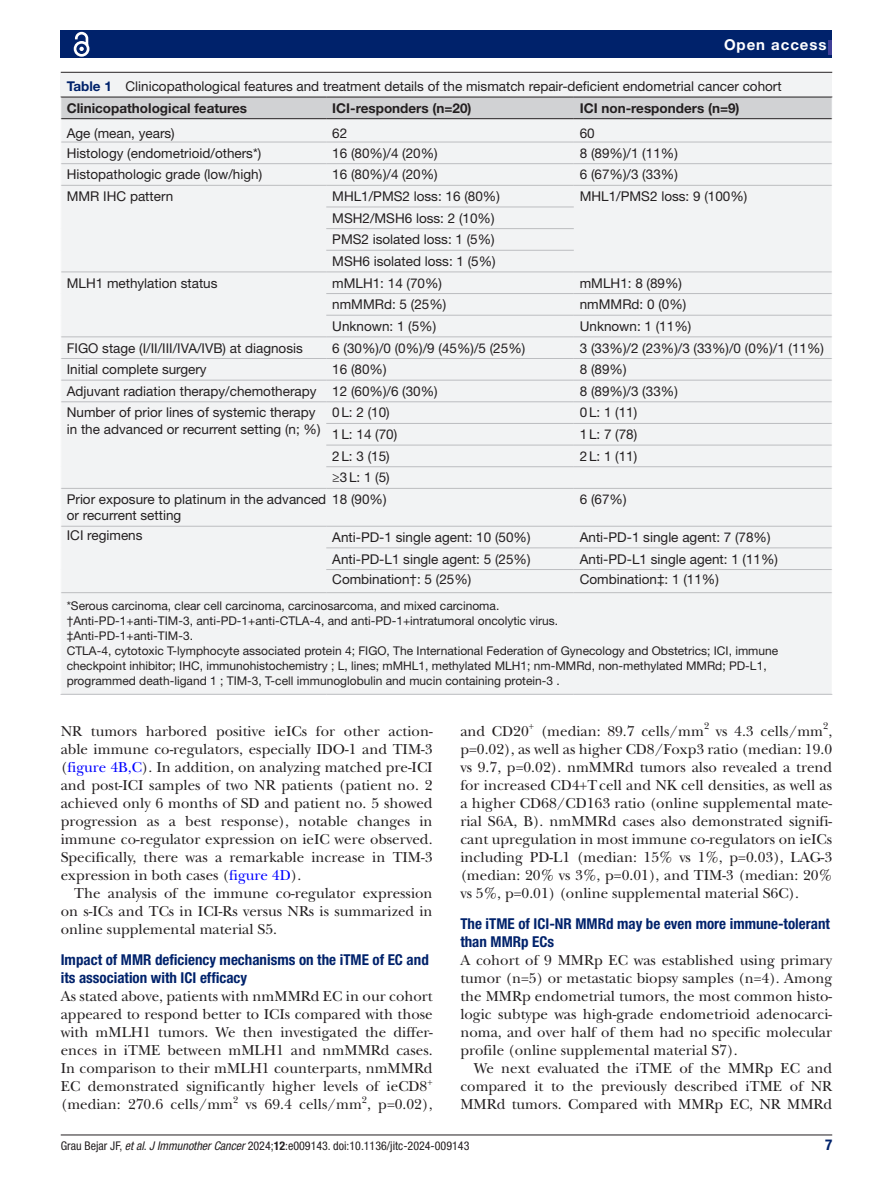
<style>
.page{position:relative;width:893px;height:1191px;background:#fff}
.page>*{position:absolute;margin:0;border:0;box-sizing:border-box;transform-origin:0 0}
.t1{font:15px/18px "New Baskerville";color:#231f20;text-align:justify}
.t2{font:700 condensed 15px/18px "Helvetica Neue LT Std";color:#00226b}
.t3{font:700 15px "Helvetica Neue LT Std";letter-spacing:.065em;color:#fff}
.t4{font:13.5px/21.6px "Helvetica Neue LT Std";color:#231f20}
.t5{font:700 13.5px "Helvetica Neue LT Std";color:#231f20}
.t6{font:12px/15px "Helvetica Neue LT Std";color:#231f20}
.t7{font:condensed 12px "Helvetica Neue LT Std";color:#231f20}
.t8{font:9.9px "New Baskerville";color:#231f20}
.s1{font-weight:700;color:#00226b}
.s2{font-weight:700}
.s3{color:#00f}
.s4{font-style:italic}
</style>
<div class="page">
<hr style="left:61px;top:1134px;width:771px;height:1px;background:#231f20">
<div style="left:61px;top:31px;width:771px;height:27px;background:#00226b"></div>
<hr style="left:828px;top:40px;width:4px;height:15px;background:#414099">
<svg style="left:73px;top:31px;width:17px;height:26px"></svg>
<div style="left:61px;top:73px;width:771px;height:621px;background:#f2f3f4"></div>
<hr style="left:61px;top:72px;width:771px;height:1px;background:#231f20">
<hr style="left:61px;top:488px;width:265px;height:1px;background:#bcbdc0">
<hr style="left:326px;top:488px;width:248px;height:1px;background:#bcbdc0">
<hr style="left:574px;top:488px;width:258px;height:1px;background:#bcbdc0">
<hr style="left:61px;top:526px;width:265px;height:1px;background:#bcbdc0">
<hr style="left:326px;top:526px;width:248px;height:1px;background:#bcbdc0">
<hr style="left:574px;top:526px;width:258px;height:1px;background:#bcbdc0">
<hr style="left:326px;top:547px;width:248px;height:1px;background:#bcbdc0">
<hr style="left:574px;top:547px;width:258px;height:1px;background:#bcbdc0">
<hr style="left:326px;top:569px;width:248px;height:1px;background:#bcbdc0">
<hr style="left:326px;top:592px;width:248px;height:1px;background:#bcbdc0">
<hr style="left:574px;top:569px;width:258px;height:1px;background:#bcbdc0">
<hr style="left:574px;top:592px;width:258px;height:1px;background:#bcbdc0">
<hr style="left:61px;top:592px;width:265px;height:1px;background:#bcbdc0">
<hr style="left:61px;top:694px;width:265px;height:1px;background:#bcbdc0">
<hr style="left:326px;top:694px;width:248px;height:1px;background:#bcbdc0">
<hr style="left:574px;top:694px;width:258px;height:1px;background:#bcbdc0">
<svg style="left:60px;top:97px;width:773px;height:371px"></svg>
<p class="t3" style="left:724px;top:35px;width:104px">Open access</p>
<p class="t4" style="left:67px;top:75px;width:716px;line-height:22px"><span class="s1">Table 1</span> Clinicopathological features and treatment details of the mismatch repair-deficient endometrial cancer cohort<br><span class="s2">Clinicopathological features</span></p>
<p class="t5" style="left:332px;top:99px;width:141px">ICI-responders (n=20)</p>
<p class="t5" style="left:580px;top:99px;width:161px">ICI non-responders (n=9)</p>
<p class="t4" style="left:67px;top:122px;width:110px">Age (mean, years)</p>
<p class="t4" style="left:332px;top:122px;width:17px">62</p>
<p class="t4" style="left:580px;top:122px;width:17px">60</p>
<p class="t4" style="left:67px;top:142px;width:196px">Histology (endometrioid/others*)</p>
<p class="t4" style="left:332px;top:142px;width:107px">16 (80%)/4 (20%)</p>
<p class="t4" style="left:580px;top:142px;width:100px">8 (89%)/1 (11%)</p>
<p class="t4" style="left:67px;top:163px;width:197px">Histopathologic grade (low/high)</p>
<p class="t4" style="left:332px;top:163px;width:107px">16 (80%)/4 (20%)</p>
<p class="t4" style="left:580px;top:163px;width:100px">6 (67%)/3 (33%)</p>
<p class="t4" style="left:67px;top:185px;width:108px">MMR IHC pattern</p>
<p class="t4" style="left:332px;top:185px;width:169px">MHL1/PMS2 loss: 16 (80%)</p>
<p class="t4" style="left:580px;top:185px;width:169px">MHL1/PMS2 loss: 9 (100%)</p>
<p class="t4" style="left:332px;top:207px;width:165px;text-align:justify">MSH2/MSH6 loss: 2 (10%)<br>PMS2 isolated loss: 1 (5%)<br>MSH6 isolated loss: 1 (5%)</p>
<p class="t4" style="left:67px;top:272px;width:152px">MLH1 methylation status</p>
<p class="t4" style="left:332px;top:272px;width:111px">mMLH1: 14 (70%)</p>
<p class="t4" style="left:580px;top:272px;width:104px">mMLH1: 8 (89%)</p>
<p class="t4" style="left:332px;top:293px;width:116px">nmMMRd: 5 (25%)</p>
<p class="t4" style="left:580px;top:293px;width:108px">nmMMRd: 0 (0%)</p>
<p class="t4" style="left:332px;top:315px;width:106px">Unknown: 1 (5%)</p>
<p class="t4" style="left:580px;top:315px;width:113px">Unknown: 1 (11%)</p>
<p class="t4" style="left:67px;top:337px;width:238px">FIGO stage (I/II/III/IVA/IVB) at diagnosis</p>
<p class="t4" style="left:332px;top:337px;width:195px">6 (30%)/0 (0%)/9 (45%)/5 (25%)</p>
<p class="t4" style="left:580px;top:337px;width:246px">3 (33%)/2 (23%)/3 (33%)/0 (0%)/1 (11%)</p>
<p class="t4" style="left:67px;top:358px;width:141px">Initial complete surgery</p>
<p class="t4" style="left:332px;top:358px;width:56px">16 (80%)</p>
<p class="t4" style="left:580px;top:358px;width:48px">8 (89%)</p>
<p class="t4" style="left:67px;top:380px;width:373px">Adjuvant radiation therapy/chemotherapy 12 (60%)/6 (30%)</p>
<p class="t4" style="left:580px;top:380px;width:100px">8 (89%)/3 (33%)</p>
<p class="t4" style="left:67px;top:404px;width:255px;line-height:16.2px">Number of prior lines of systemic therapy in the advanced or recurrent setting (n; %)</p>
<p class="t4" style="left:332px;top:402px;width:59px">0L: 2 (10)</p>
<p class="t4" style="left:580px;top:402px;width:59px">0L: 1 (11)</p>
<p class="t4" style="left:332px;top:423px;width:66px">1L: 14 (70)</p>
<p class="t4" style="left:580px;top:423px;width:59px">1L: 7 (78)</p>
<p class="t4" style="left:332px;top:445px;width:59px">2L: 3 (15)</p>
<p class="t4" style="left:580px;top:445px;width:59px">2L: 1 (11)</p>
<p class="t4" style="left:67px;top:466px;width:325px;text-align:right">≥3L: 1 (5)<br>Prior exposure to platinum in the advanced 18 (90%)</p>
<p class="t4" style="left:67px;top:504px;width:116px">or recurrent setting</p>
<p class="t4" style="left:580px;top:488px;width:48px">6 (67%)</p>
<p class="t4" style="left:67px;top:524px;width:77px">ICI regimens</p>
<p class="t4" style="left:332px;top:526px;width:200px">Anti-PD-1 single agent: 10 (50%)</p>
<p class="t4" style="left:580px;top:526px;width:192px">Anti-PD-1 single agent: 7 (78%)</p>
<p class="t4" style="left:332px;top:548px;width:200px">Anti-PD-L1 single agent: 5 (25%)</p>
<p class="t4" style="left:580px;top:548px;width:200px">Anti-PD-L1 single agent: 1 (11%)</p>
<p class="t4" style="left:332px;top:568px;width:141px">Combination†: 5 (25%)</p>
<p class="t4" style="left:580px;top:568px;width:141px">Combination‡: 1 (11%)</p>
<p class="t6" style="left:67px;top:598px;width:713px">*Serous carcinoma, clear cell carcinoma, carcinosarcoma, and mixed carcinoma.<br>†Anti-PD-1+anti-TIM-3, anti-PD-1+anti-CTLA-4, and anti-PD-1+intratumoral oncolytic virus.<br>‡Anti-PD-1+anti-TIM-3.<br>CTLA-4, cytotoxic T-lymphocyte associated protein 4; FIGO, The International Federation of Gynecology and Obstetrics; ICI, immune checkpoint inhibitor; IHC, immunohistochemistry ; L, lines; mMHL1, methylated MLH1; nm-MMRd, non-methylated MMRd; PD-L1, programmed death-ligand 1 ; TIM-3, T-cell immunoglobulin and mucin containing protein-3 .</p>
<p class="t1" style="left:61px;top:722px;width:373px">NR tumors harbored positive ieICs for other action&shy;able immune co-regulators, especially IDO-1 and TIM-3 (<span class="s3">figure 4B,C</span>). In addition, on analyzing matched pre-ICI and post-ICI samples of two NR patients (patient no. 2 achieved only 6 months of SD and patient no. 5 showed progression as a best response), notable changes in immune co-regulator expression on ieIC were observed.<br>Specifically, there was a remarkable increase in TIM-3 expression in both cases (<span class="s3">figure 4D</span>).</p>
<p class="t1" style="left:61px;top:884px;width:373px;text-indent:14px">The analysis of the immune co-regulator expression on s-ICs and TCs in ICI-Rs versus NRs is summarized in online supplemental material S5.</p>
<p class="t2" style="left:61px;top:950px;width:370px">Impact of MMR deficiency mechanisms on the iTME of EC and its association with ICI efficacy</p>
<p class="t1" style="left:61px;top:987px;width:373px">As stated above, patients with nmMMRd EC in our cohort appeared to respond better to ICIs compared with those with mMLH1 tumors. We then investigated the differ&shy;ences in iTME between mMLH1 and nmMMRd cases.<br>In comparison to their mMLH1 counterparts, nmMMRd EC demonstrated significantly higher levels of ieCD8</p>
<p class="t8" style="left:427px;top:1075px;width:7px">+</p>
<p class="t1" style="left:61px;top:1095px;width:174px">(median: 270.6 cells/mm</p>
<p class="t8" style="left:233px;top:1093px;width:7px">2</p>
<p class="t1" style="left:246px;top:1095px;width:188px">vs 69.4 cells/mm , p=0.02),</p>
<p class="t8" style="left:362px;top:1093px;width:7px">2</p>
<p class="t8" style="left:823px;top:720px;width:7px">2</p>
<p class="t1" style="left:460px;top:740px;width:373px">p=0.02), as well as higher CD8/Foxp3 ratio (median: 19.0 vs 9.7, p=0.02). nmMMRd tumors also revealed a trend for increased CD4+Tcell and NK cell densities, as well as a higher CD68/CD163 ratio (online supplemental mate&shy;rial S6A, B). nmMMRd cases also demonstrated signifi&shy;cant upregulation in most immune co-regulators on ieICs including PD-L1 (median: 15% vs 1%, p=0.03), LAG-3 (median: 20% vs 3%, p=0.01), and TIM-3 (median: 20% vs 5%, p=0.01) (online supplemental material S6C).</p>
<p class="t2" style="left:460px;top:914px;width:371px">The iTME of ICI-NR MMRd may be even more immune-tolerant than MMRp ECs</p>
<p class="t1" style="left:460px;top:951px;width:373px">A cohort of 9 MMRp EC was established using primary tumor (n=5) or metastatic biopsy samples (n=4). Among the MMRp endometrial tumors, the most common histo&shy;logic subtype was high-grade endometrioid adenocarci&shy;noma, and over half of them had no specific molecular profile (online supplemental material S7).</p>
<p class="t1" style="left:460px;top:1059px;width:373px;text-indent:14px">We next evaluated the iTME of the MMRp EC and compared it to the previously described iTME of NR MMRd tumors. Compared with MMRp EC, NR MMRd</p>
<p class="t1" style="left:460px;top:722px;width:70px">and CD20</p>
<p class="t8" style="left:529px;top:720px;width:7px">+</p>
<p class="t1" style="left:541px;top:722px;width:165px">(median: 89.7 cells/mm</p>
<p class="t8" style="left:704px;top:720px;width:7px">2</p>
<p class="t1" style="left:716px;top:722px;width:118px">vs 4.3 cells/mm ,</p>
<p class="t7" style="left:61px;top:1138px;width:410px">Grau Bejar JF, <span class="s4">et al</span>. <span class="s4">J Immunother Cancer</span> 2024;<span class="s2">12</span>:e009143. doi:10.1136/jitc-2024-009143</p>
<p class="t2" style="left:825px;top:1135px;width:9px">7</p>
</div>
